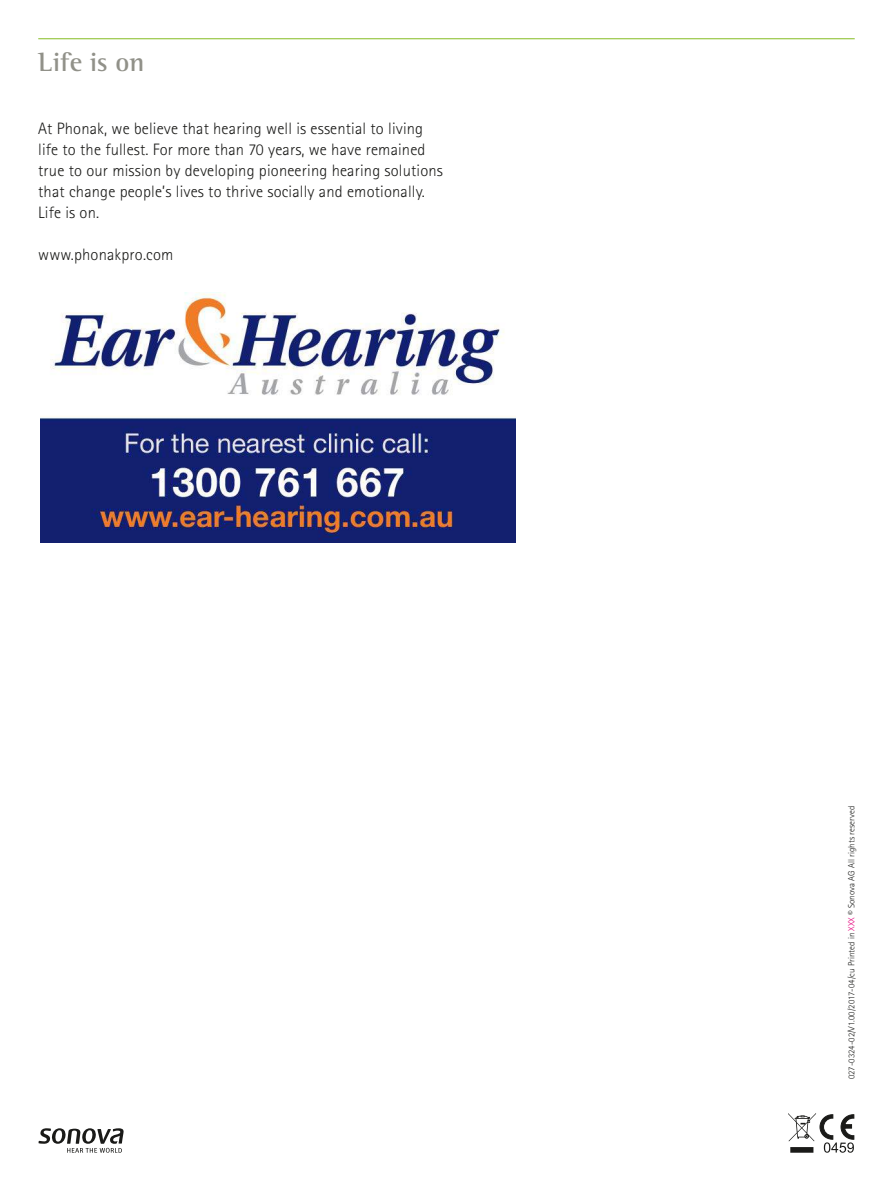
<style>
.page{position:relative;width:893px;height:1191px;background:#fff}
.page>*{position:absolute;margin:0;border:0;box-sizing:border-box;transform-origin:0 0}
.t1{font:700 27px "Rotis Semi Serif Pro";color:#919189}
.t2{font:300 16.5px/21px "Rotis Sans Serif Pro";letter-spacing:.01em;color:#1a1a18}
.t3{font:300 9px "Rotis Sans Serif Pro";letter-spacing:.005em;color:#1a1a18}
.s1{color:#e6007d}
</style>
<div class="page">
<svg style="left:788px;top:1113px;width:66px;height:39px"></svg>
<svg style="left:39px;top:1128px;width:85px;height:24px"></svg>
<hr style="left:38px;top:38px;width:817px;height:1px;background:#85bc22">
<img style="left:41px;top:293px;width:474px;height:250px">
<h1 class="t1" style="left:38px;top:45px;width:108px">Life is on</h1>
<p class="t2" style="left:38px;top:118px;width:406px">At Phonak, we believe that hearing well is essential to living life to the fullest. For more than 70 years, we have remained true to our mission by developing pioneering hearing solutions that change people’s lives to thrive socially and emotionally.<br>Life is on.</p>
<p class="t2" style="left:38px;top:244px;width:137px">www.phonakpro.com</p>
<p class="t3" style="left:846px;top:1079px;width:274px;rotate:-90deg">027-0324-02/V1.00/2017-04/cu Printed in <span class="s1">XXX</span> © Sonova AG All rights reserved</p>
</div>
